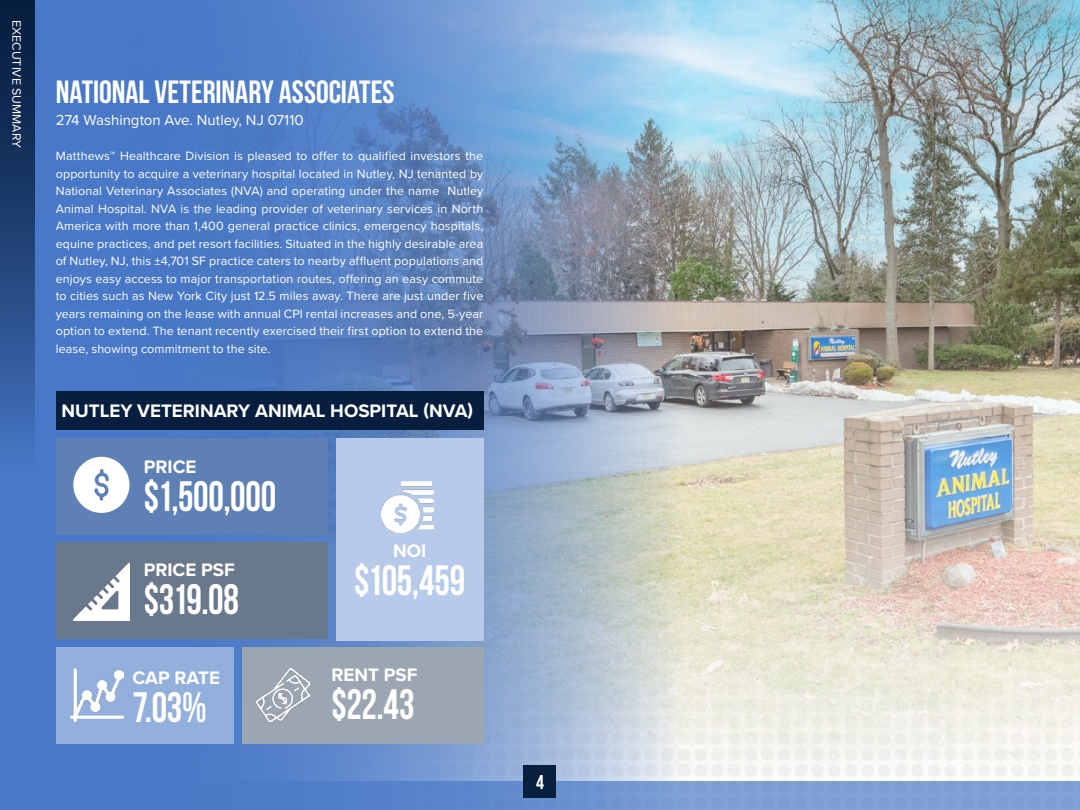
<style>
.page{position:relative;width:1080px;height:810px;background:#fff}
.page>*{position:absolute;margin:0;border:0;box-sizing:border-box;transform-origin:0 0}
.t1{font:700 42.5px "Bebas Neue";letter-spacing:-.005em;color:#fff;scale:.92 1}
.t2{font:700 32.12px "Bebas Neue";color:#fff}
.t3{font:700 20px "Bebas Neue";color:#fff}
.t4{font:700 18.75px "Proxima Nova";color:#fff}
.t5{font:15px "Proxima Nova";color:#fff}
.t6{font:12.5px/17.5px "Proxima Nova";letter-spacing:.005em;color:#fff;text-align:justify}
</style>
<div class="page">
<img style="left:952px;top:0;width:128px;height:777px">
<img style="left:0;top:0;width:952px;height:781px">
<div style="left:0;top:0;width:35px;height:465px;background:linear-gradient(to bottom,#011633,#4271bc)"></div>
<div style="left:56px;top:438px;width:271px;height:96px;background:#5e80b5"></div>
<div style="left:336px;top:438px;width:147px;height:202px;background:#b7cae9"></div>
<img style="left:381px;top:481px;width:52px;height:52px">
<div style="left:56px;top:391px;width:427px;height:39px;background:#071e3f"></div>
<div style="left:242px;top:647px;width:241px;height:97px;background:#9ca5b2"></div>
<img style="left:257px;top:669px;width:53px;height:53px">
<div style="left:56px;top:647px;width:178px;height:97px;background:#93b0dd"></div>
<img style="left:70px;top:669px;width:53px;height:53px">
<div style="left:56px;top:542px;width:271px;height:97px;background:#6a788c"></div>
<img style="left:73px;top:564px;width:57px;height:56px">
<svg style="left:73px;top:457px;width:57px;height:56px"></svg>
<svg style="left:0;top:781px;width:1080px;height:29px;background:#658dce"></svg>
<div style="left:524px;top:765px;width:32px;height:32px;background:#091f3e"></div>
<p class="t6" style="left:26px;top:20px;width:129px;rotate:90deg">EXECUTIVE SUMMARY</p>
<h2 class="t2" style="left:56px;top:74px;width:340px">NATIONAL VETERINARY ASSOCIATES</h2>
<p class="t5" style="left:56px;top:109px;width:249px">274 Washington Ave. Nutley, NJ 07110</p>
<p class="t6" style="left:56px;top:147px;width:429px">Matthews™ Healthcare Division is pleased to offer to qualified investors the opportunity to acquire a veterinary hospital located in Nutley, NJ tenanted by National Veterinary Associates (NVA) and operating under the name Nutley Animal Hospital. NVA is the leading provider of veterinary services in North America with more than 1,400 general practice clinics, emergency hospitals, equine practices, and pet resort facilities. Situated in the highly desirable area of Nutley, NJ, this ±4,701 SF practice caters to nearby affluent populations and enjoys easy access to major transportation routes, offering an easy commute to cities such as New York City just 12.5 miles away. There are just under five years remaining on the lease with annual CPI rental increases and one, 5-year option to extend. The tenant recently exercised their first option to extend the lease, showing commitment to the site.</p>
<h3 class="t4" style="left:61px;top:397px;width:413px">NUTLEY VETERINARY ANIMAL HOSPITAL (NVA)</h3>
<h3 class="t4" style="left:144px;top:453px;width:54px">PRICE</h3>
<h1 class="t1" style="left:144px;top:473px;width:145px">$1,500,000</h1>
<h3 class="t4" style="left:144px;top:556px;width:93px">PRICE PSF</h3>
<h1 class="t1" style="left:144px;top:576px;width:105px">$319.08</h1>
<h3 class="t4" style="left:133px;top:664px;width:89px">CAP RATE</h3>
<h1 class="t1" style="left:133px;top:684px;width:82px">7.03%</h1>
<h3 class="t4" style="left:393px;top:537px;width:35px">NOI</h3>
<h1 class="t1" style="left:354px;top:557px;width:122px">$105,459</h1>
<h3 class="t4" style="left:331px;top:661px;width:88px">RENT PSF</h3>
<h1 class="t1" style="left:331px;top:681px;width:92px">$22.43</h1>
<h3 class="t3" style="left:536px;top:771px;width:9px">4</h3>
</div>
